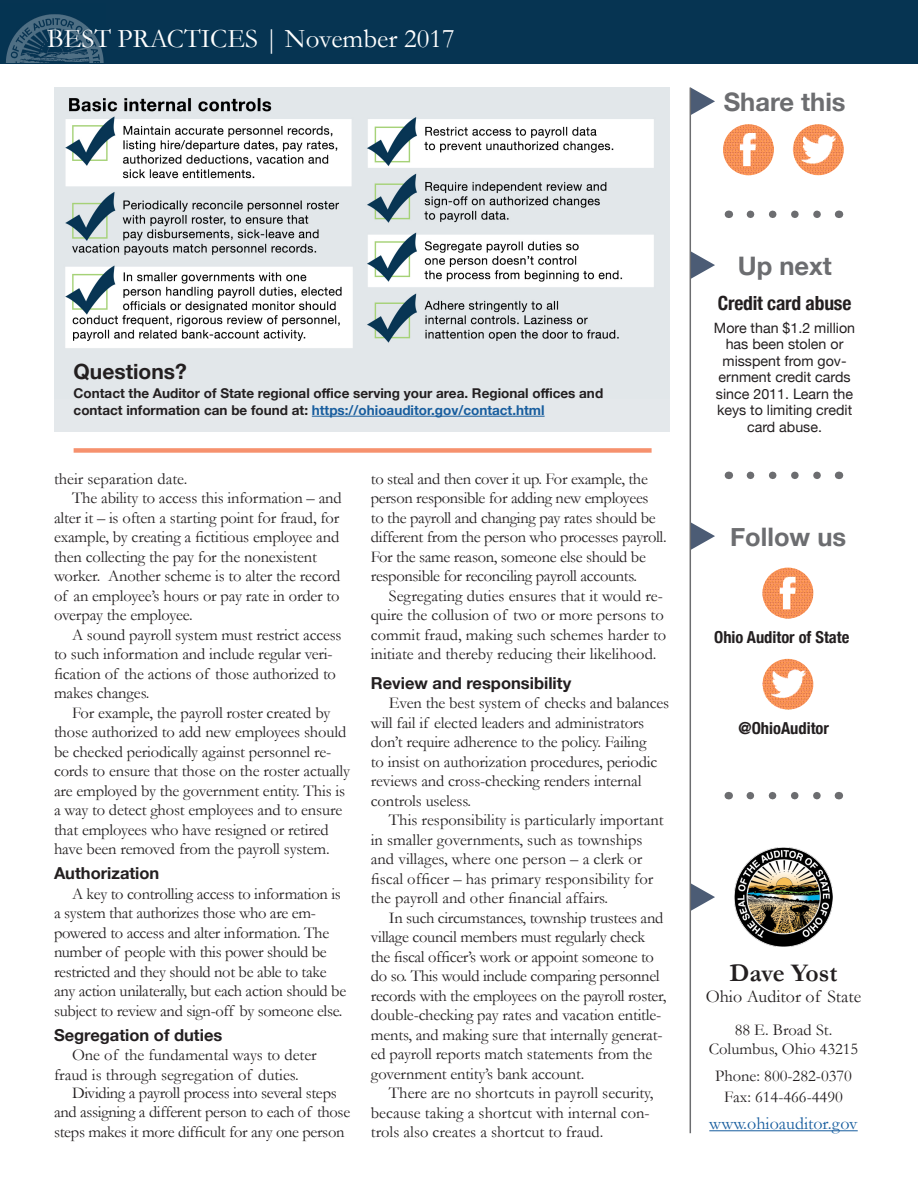
<style>
.page{position:relative;width:918px;height:1188px;background:#fff}
.page>*{position:absolute;margin:0;border:0;box-sizing:border-box;transform-origin:0 0}
.t1{font:27px "Garamond";color:#fff}
.t2{font:700 25.5px "Helvetica Neue";color:#6c6d70}
.t3{font:700 25.5px "Garamond";letter-spacing:-.005em;color:#231f20}
.t4{font:700 21px "Helvetica Neue";color:#231f20}
.t5{font:700 condensed 19.5px "Helvetica Neue";letter-spacing:-.01em;color:#231f20}
.t6{font:18px "Garamond";color:#175d9e}
.t7{font:18px "Garamond";color:#231f20}
.t8{font:16.5px/19.5px "Garamond";letter-spacing:-.01em;color:#231f20}
.t9{font:700 16.5px "Helvetica Neue";color:#231f20}
.t10{font:700 condensed 16.5px "Helvetica Neue";color:#231f20}
.t11{font:14.25px/16.5px "Helvetica Neue";color:#231f20;text-align:center}
.t12{font:700 13.5px/16.5px "Helvetica Neue";color:#231f20}
.s1{color:#175d9e}
</style>
<div class="page">
<div style="left:54px;top:88px;width:616px;height:344px;background:#e4e8eb"></div>
<img style="left:65px;top:98px;width:589px;height:250px">
<div style="left:0;top:0;width:918px;height:63px;background:#063452"></div>
<img style="left:734px;top:848px;width:98px;height:98px">
<hr style="left:709px;top:1130px;width:149px;height:1px;background:#175d9e">
<img style="left:762px;top:568px;width:51px;height:51px;border-radius:26px">
<img style="left:762px;top:659px;width:51px;height:51px;border-radius:26px">
<img style="left:723px;top:124px;width:51px;height:51px;border-radius:26px">
<img style="left:793px;top:124px;width:51px;height:51px;border-radius:26px">
<svg style="left:691px;top:88px;width:24px;height:27px"></svg>
<svg style="left:691px;top:251px;width:24px;height:28px"></svg>
<svg style="left:691px;top:522px;width:24px;height:28px"></svg>
<svg style="left:691px;top:883px;width:24px;height:28px"></svg>
<hr style="left:690px;top:88px;width:1px;height:1045px;background:#6c6d70">
<svg style="left:750px;top:792px;width:71px;height:7px"></svg>
<svg style="left:750px;top:472px;width:71px;height:7px"></svg>
<svg style="left:750px;top:211px;width:71px;height:7px"></svg>
<img style="left:6px;top:14px;width:98px;height:49px">
<hr style="left:312px;top:416px;width:233px;height:1px;background:#175d9e">
<div style="left:74px;top:448px;width:578px;height:5px;background:#f6916e"></div>
<p class="t1" style="left:47px;top:22px;width:409px">BEST PRACTICES | November 2017</p>
<p class="t2" style="left:724px;top:82px;width:123px">Share this</p>
<p class="t4" style="left:74px;top:355px;width:115px">Questions?</p>
<p class="t12" style="left:74px;top:386px;width:531px">Contact the Auditor of State regional office serving your area. Regional offices and contact information can be found at: <span class="s1">https://ohioauditor.gov/contact.html</span></p>
<p class="t8" style="left:54px;top:469px;width:135px">their separation date.</p>
<p class="t8" style="left:54px;top:488px;width:289px;text-indent:18px">The ability to access this information – and alter it – is often a starting point for fraud, for example, by creating a fictitious employee and then collecting the pay for the nonexistent worker. Another scheme is to alter the record of an employee’s hours or pay rate in order to overpay the employee.</p>
<p class="t8" style="left:54px;top:625px;width:289px;text-indent:18px">A sound payroll system must restrict access to such information and include regular veri&shy;fication of the actions of those authorized to makes changes.</p>
<p class="t8" style="left:54px;top:703px;width:298px;text-indent:18px">For example, the payroll roster created by those authorized to add new employees should be checked periodically against personnel re&shy;cords to ensure that those on the roster actually are employed by the government entity. This is a way to detect ghost employees and to ensure that employees who have resigned or retired have been removed from the payroll system.</p>
<p class="t9" style="left:54px;top:860px;width:107px">Authorization</p>
<p class="t8" style="left:54px;top:884px;width:294px;text-indent:18px">A key to controlling access to information is a system that authorizes those who are em&shy;powered to access and alter information. The number of people with this power should be restricted and they should not be able to take any action unilaterally, but each action should be subject to review and sign-off by someone else.</p>
<p class="t9" style="left:54px;top:1022px;width:170px">Segregation of duties</p>
<p class="t8" style="left:54px;top:1045px;width:264px;text-indent:18px">One of the fundamental ways to deter fraud is through segregation of duties.</p>
<p class="t8" style="left:54px;top:1083px;width:298px;text-align:center">Dividing a payroll process into several steps<br>and assigning a different person to each of those steps makes it more difficult for any one person</p>
<p class="t8" style="left:371px;top:469px;width:297px">to steal and then cover it up. For example, the person responsible for adding new employees<br>to the payroll and changing pay rates should be different from the person who processes payroll.<br>For the same reason, someone else should be responsible for reconciling payroll accounts.</p>
<p class="t8" style="left:371px;top:586px;width:297px;text-indent:18px">Segregating duties ensures that it would re&shy;quire the collusion of two or more persons to commit fraud, making such schemes harder to initiate and thereby reducing their likelihood.</p>
<p class="t9" style="left:371px;top:670px;width:202px">Review and responsibility</p>
<p class="t8" style="left:371px;top:693px;width:300px;text-indent:18px">Even the best system of checks and balances will fail if elected leaders and administrators don’t require adherence to the policy. Failing<br>to insist on authorization procedures, periodic reviews and cross-checking renders internal controls useless.</p>
<p class="t8" style="left:371px;top:810px;width:294px;text-indent:18px">This responsibility is particularly important in smaller governments, such as townships and villages, where one person – a clerk or fiscal officer – has primary responsibility for the payroll and other financial affairs.</p>
<p class="t8" style="left:371px;top:907px;width:297px;text-indent:18px">In such circumstances, township trustees and village council members must regularly check the fiscal officer’s work or appoint someone to do so. This would include comparing personnel records with the employees on the payroll roster, double-checking pay rates and vacation entitle&shy;ments, and making sure that internally generat&shy;ed payroll reports match statements from the government entity’s bank account.</p>
<p class="t8" style="left:371px;top:1083px;width:284px;text-indent:18px">There are no shortcuts in payroll security, because taking a shortcut with internal con&shy;trols also creates a shortcut to fraud.</p>
<p class="t2" style="left:738px;top:246px;width:95px">Up next</p>
<p class="t5" style="left:718px;top:287px;width:135px">Credit card abuse</p>
<p class="t11" style="left:714px;top:320px;width:143px">More than $1.2 million has been stolen or</p>
<p class="t11" style="left:723px;top:353px;width:126px">misspent from gov-</p>
<p class="t11" style="left:716px;top:370px;width:139px">ernment credit cards since 2011. Learn the keys to limiting credit card abuse.</p>
<p class="t2" style="left:730px;top:516px;width:118px">Follow us</p>
<p class="t10" style="left:714px;top:623px;width:137px">Ohio Auditor of State</p>
<p class="t10" style="left:739px;top:715px;width:92px">@OhioAuditor</p>
<p class="t3" style="left:730px;top:958px;width:109px">Dave Yost</p>
<p class="t7" style="left:706px;top:986px;width:157px">Ohio Auditor of State</p>
<p class="t8" style="left:735px;top:1020px;width:99px">88 E. Broad St.</p>
<p class="t8" style="left:709px;top:1039px;width:151px">Columbus, Ohio 43215</p>
<p class="t8" style="left:715px;top:1066px;width:138px">Phone: 800-282-0370</p>
<p class="t8" style="left:724px;top:1087px;width:120px">Fax: 614-466-4490</p>
<p class="t6" style="left:709px;top:1113px;width:150px">www.ohioauditor.gov</p>
</div>
